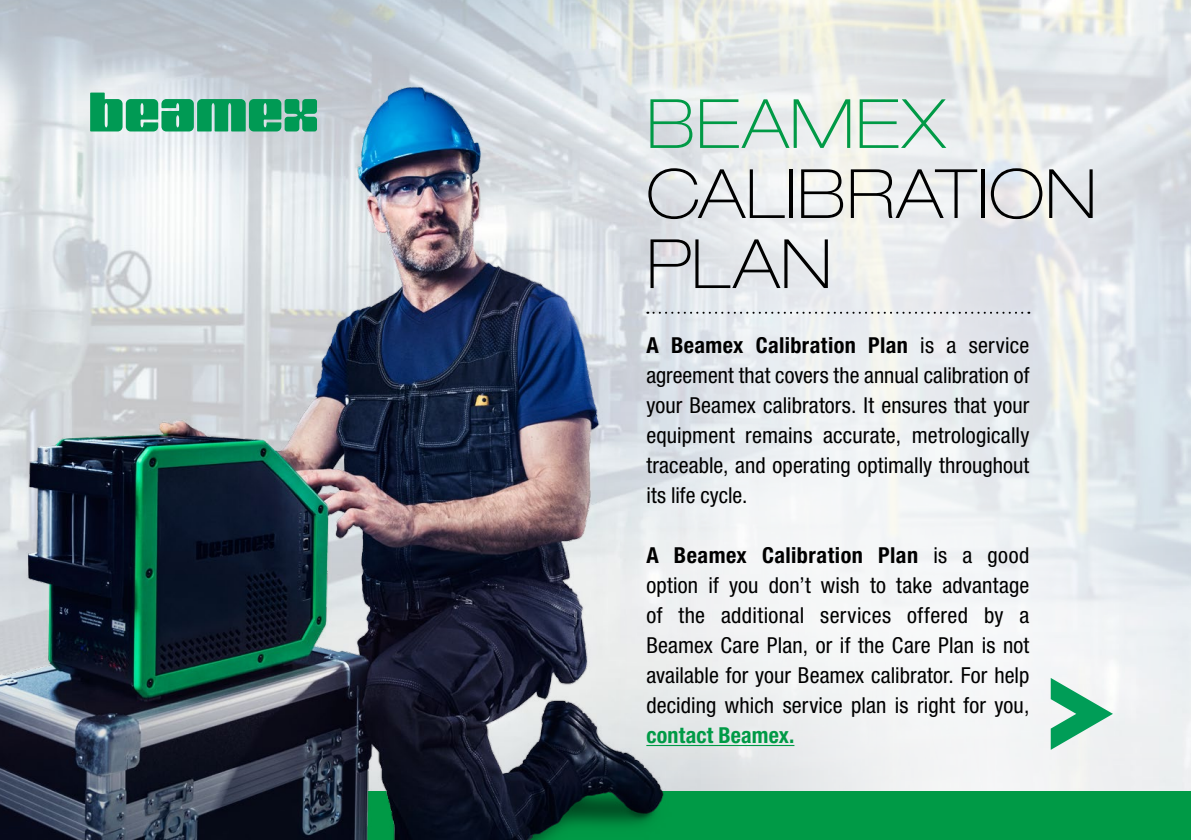
<style>
.page{position:relative;width:1191px;height:840px;background:#fff}
.page>*{position:absolute;margin:0;border:0;box-sizing:border-box;transform-origin:0 0}
.t1{font:100 expanded 68px/70px "Helvetica Neue LT Std";letter-spacing:.01em;color:#000}
.t2{font:100 expanded 68px "Helvetica Neue LT Std";letter-spacing:.015em;color:#009a46}
.t3{font:condensed 22px/30px "Helvetica Neue LT Std";letter-spacing:.005em;color:#000;text-align:justify}
.t4{font:700 condensed 22px "Helvetica Neue LT Std";letter-spacing:.01em;color:#009a46}
.s1{font-weight:700}
</style>
<div class="page">
<svg style="left:737px;top:0;width:454px;height:791px;fill:#eceff0"></svg>
<div style="left:0;top:791px;width:1191px;height:48px;background:#009a46"></div>
<img style="left:0;top:0;width:737px;height:839px">
<svg style="left:90px;top:92px;width:227px;height:39px;background:#43ae80"></svg>
<svg style="left:1050px;top:677px;width:63px;height:72px"></svg>
<hr style="left:646px;top:744px;width:148px;height:1px;background:#009a46">
<svg style="left:647px;top:311px;width:375px;height:2px"></svg>
<h1 class="t2" style="left:646px;top:83px;width:301px">BEAMEX</h1>
<h1 class="t1" style="left:646px;top:158px;width:452px">CALIBRATION<br>PLAN</h1>
<p class="t3" style="left:646px;top:330px;width:384px"><span class="s1">A Beamex Calibration Plan</span> is a service agreement that covers the annual calibration of your Beamex calibrators. It ensures that your equipment remains accurate, metrologically traceable, and operating optimally throughout its life cycle.</p>
<p class="t3" style="left:646px;top:540px;width:384px"><span class="s1">A Beamex Calibration Plan</span> is a good option if you don’t wish to take advantage of the additional services offered by a Beamex Care Plan, or if the Care Plan is not available for your Beamex calibrator. For help deciding which service plan is right for you,</p>
<p class="t4" style="left:646px;top:721px;width:150px">contact Beamex.</p>
</div>
